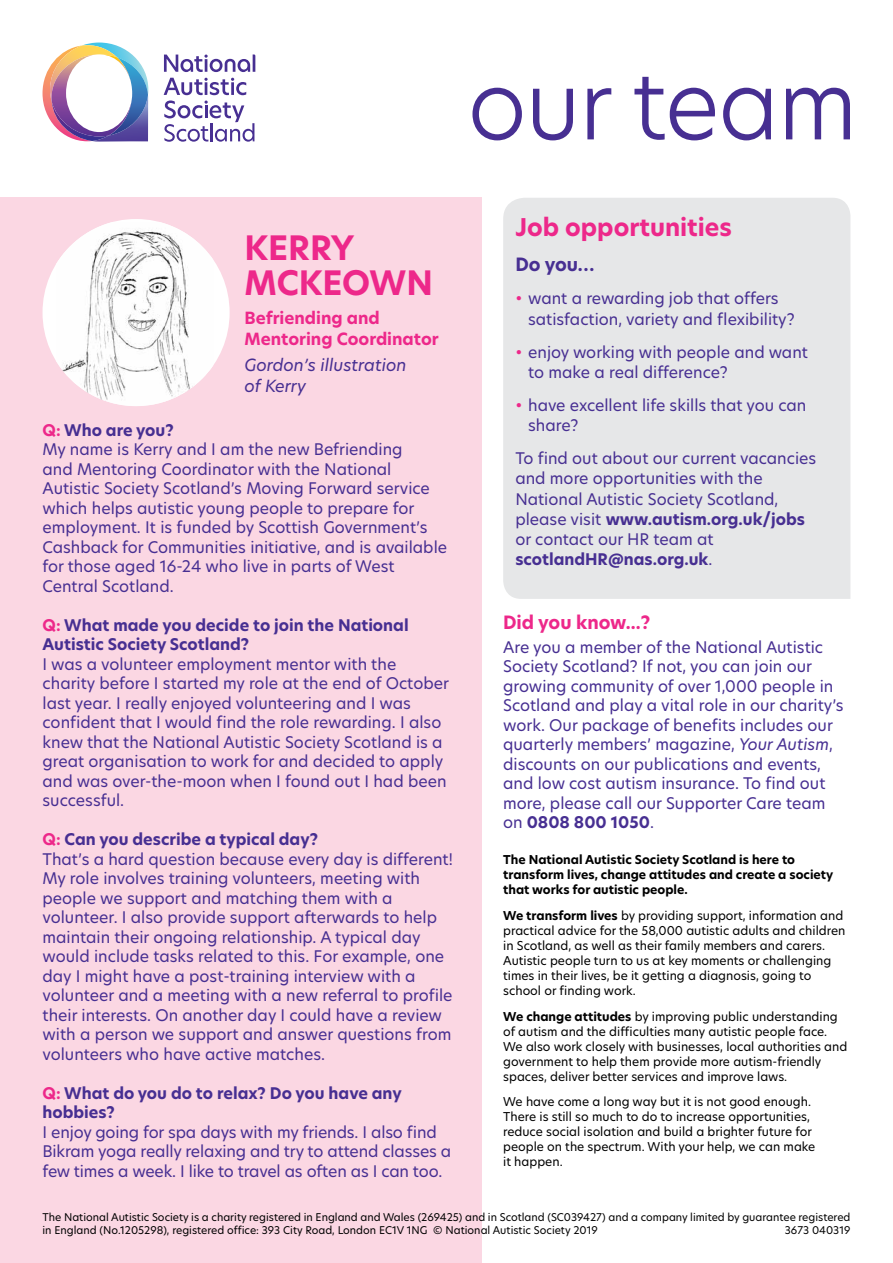
<style>
.page{position:relative;width:893px;height:1263px;background:#fff}
.page>*{position:absolute;margin:0;border:0;box-sizing:border-box;transform-origin:0 0}
.t1{font:300 94.5px "Hero New";color:#472f92}
.t2{font:700 33px/34.5px "Hero New";color:#ed288a}
.t3{font:700 24px "Hero New";color:#ed288a}
.t4{font:700 18px "Hero New";color:#ed288a}
.t5{font:700 18px "Hero New";color:#472f92}
.t6{font:700 16.5px/21px "Hero New";color:#ed288a}
.t7{font:italic 16.5px/21px "Hero New";color:#472f92}
.t8{font:15.75px/19.5px "Hero New";color:#472f92}
.t9{font:700 15.75px/19.5px "Hero New";color:#472f92}
.t10{font:12px/15px "Hero New";color:#000}
.t11{font:700 12px/15px "Hero New";color:#000}
.t12{font:10.5px/13.5px "Hero New";color:#000}
.s1{font-weight:700;color:#ed288a}
.s2{font-weight:700}
.s3{color:#ed288a}
.s4{font-style:italic}
</style>
<div class="page">
<div style="left:0;top:198px;width:482px;height:1065px;background:#fbd7e3"></div>
<div style="left:503px;top:198px;width:347px;height:401px;background:#e6e7e8"></div>
<div style="left:43px;top:219px;width:187px;height:187px;background:#fff;border-radius:50%"></div>
<img style="left:56px;top:222px;width:157px;height:184px">
<svg style="left:43px;top:43px;width:105px;height:99px"></svg>
<svg style="left:164px;top:54px;width:91px;height:18px"></svg>
<svg style="left:164px;top:78px;width:90px;height:64px"></svg>
<h1 class="t1" style="left:467px;top:40px;width:392px">our team</h1>
<h2 class="t2" style="left:244px;top:231px;width:190px">Kerry<br>McKeown</h2>
<p class="t6" style="left:244px;top:308px;width:196px">Befriending and<br>Mentoring Coordinator</p>
<p class="t7" style="left:244px;top:354px;width:164px">Gordon’s illustration of Kerry</p>
<p class="t8" style="left:43px;top:420px;width:406px"><span class="s1">Q:</span> <span class="s2">Who are you?<br></span>My name is Kerry and I am the new Befriending<br>and Mentoring Coordinator with the National Autistic Society Scotland’s Moving Forward service which helps autistic young people to prepare for employment. It is funded by Scottish Government’s Cashback for Communities initiative, and is available for those aged 16-24 who live in parts of West Central Scotland.</p>
<p class="t9" style="left:43px;top:615px;width:368px"><span class="s3">Q:</span> What made you decide to join the National<br>Autistic Society Scotland?</p>
<p class="t8" style="left:43px;top:654px;width:408px">I was a volunteer employment mentor with the charity before I started my role at the end of October last year. I really enjoyed volunteering and I was confident that I would find the role rewarding. I also knew that the National Autistic Society Scotland is a great organisation to work for and decided to apply and was over-the-moon when I found out I had been successful.</p>
<p class="t8" style="left:43px;top:829px;width:412px"><span class="s1">Q:</span> <span class="s2">Can you describe a typical day?<br></span>That’s a hard question because every day is different!<br>My role involves training volunteers, meeting with people we support and matching them with a volunteer. I also provide support afterwards to help maintain their ongoing relationship. A typical day would include tasks related to this. For example, one day I might have a post-training interview with a volunteer and a meeting with a new referral to profile their interests. On another day I could have a review with a person we support and answer questions from volunteers who have active matches.</p>
<p class="t9" style="left:43px;top:1083px;width:361px"><span class="s3">Q:</span> What do you do to relax? Do you have any hobbies?</p>
<p class="t8" style="left:43px;top:1122px;width:410px">I enjoy going for spa days with my friends. I also find<br>Bikram yoga really relaxing and try to attend classes a few times a week. I like to travel as often as I can too.</p>
<h3 class="t3" style="left:515px;top:211px;width:218px">Job opportunities</h3>
<p class="t5" style="left:515px;top:252px;width:81px">Do you…</p>
<p class="t8" style="left:528px;top:288px;width:268px;line-height:20.2px;text-indent:-13px"><span class="s3">•</span> want a rewarding job that offers satisfaction, variety and flexibility?</p>
<p class="t8" style="left:528px;top:341px;width:281px;line-height:20.2px;text-indent:-13px"><span class="s3">•</span> enjoy working with people and want to make a real difference?</p>
<p class="t8" style="left:528px;top:395px;width:280px;line-height:20.2px;text-indent:-13px"><span class="s3">•</span> have excellent life skills that you can share?</p>
<p class="t8" style="left:515px;top:448px;width:302px;line-height:20.2px">To find out about our current vacancies and more opportunities with the<br>National Autistic Society Scotland, please visit <span class="s2">www.autism.org.uk/jobs </span>or contact our HR team at <span class="s2">scotlandHR@nas.org.uk</span>.</p>
<p class="t4" style="left:503px;top:610px;width:149px">Did you know...?</p>
<p class="t8" style="left:503px;top:637px;width:342px">Are you a member of the National Autistic Society Scotland? If not, you can join our growing community of over 1,000 people in Scotland and play a vital role in our charity’s work. Our package of benefits includes our quarterly members’ magazine, <span class="s4">Your Autism</span>, discounts on our publications and events, and low cost autism insurance. To find out more, please call our Supporter Care team on <span class="s2">0808 800 1050</span>.</p>
<p class="t11" style="left:503px;top:852px;width:331px">The National Autistic Society Scotland is here to transform lives, change attitudes and create a society that works for autistic people.</p>
<p class="t10" style="left:503px;top:908px;width:344px"><span class="s2">We transform lives</span> by providing support, information and practical advice for the 58,000 autistic adults and children in Scotland, as well as their family members and carers.<br>Autistic people turn to us at key moments or challenging times in their lives, be it getting a diagnosis, going to school or finding work.</p>
<p class="t10" style="left:503px;top:1008px;width:346px"><span class="s2">We change attitudes</span> by improving public understanding of autism and the difficulties many autistic people face.<br>We also work closely with businesses, local authorities and government to help them provide more autism-friendly spaces, deliver better services and improve laws.</p>
<p class="t10" style="left:503px;top:1094px;width:314px">We have come a long way but it is not good enough.<br>There is still so much to do to increase opportunities, reduce social isolation and build a brighter future for people on the spectrum. With your help, we can make it happen.</p>
<p class="t12" style="left:43px;top:1210px;width:809px">The National Autistic Society is a charity registered in England and Wales (269425) and in Scotland (SC039427) and a company limited by guarantee registered in England (No.1205298), registered office: 393 City Road, London EC1V 1NG © National Autistic Society 2019</p>
<p class="t12" style="left:785px;top:1223px;width:67px">3673 040319</p>
</div>
